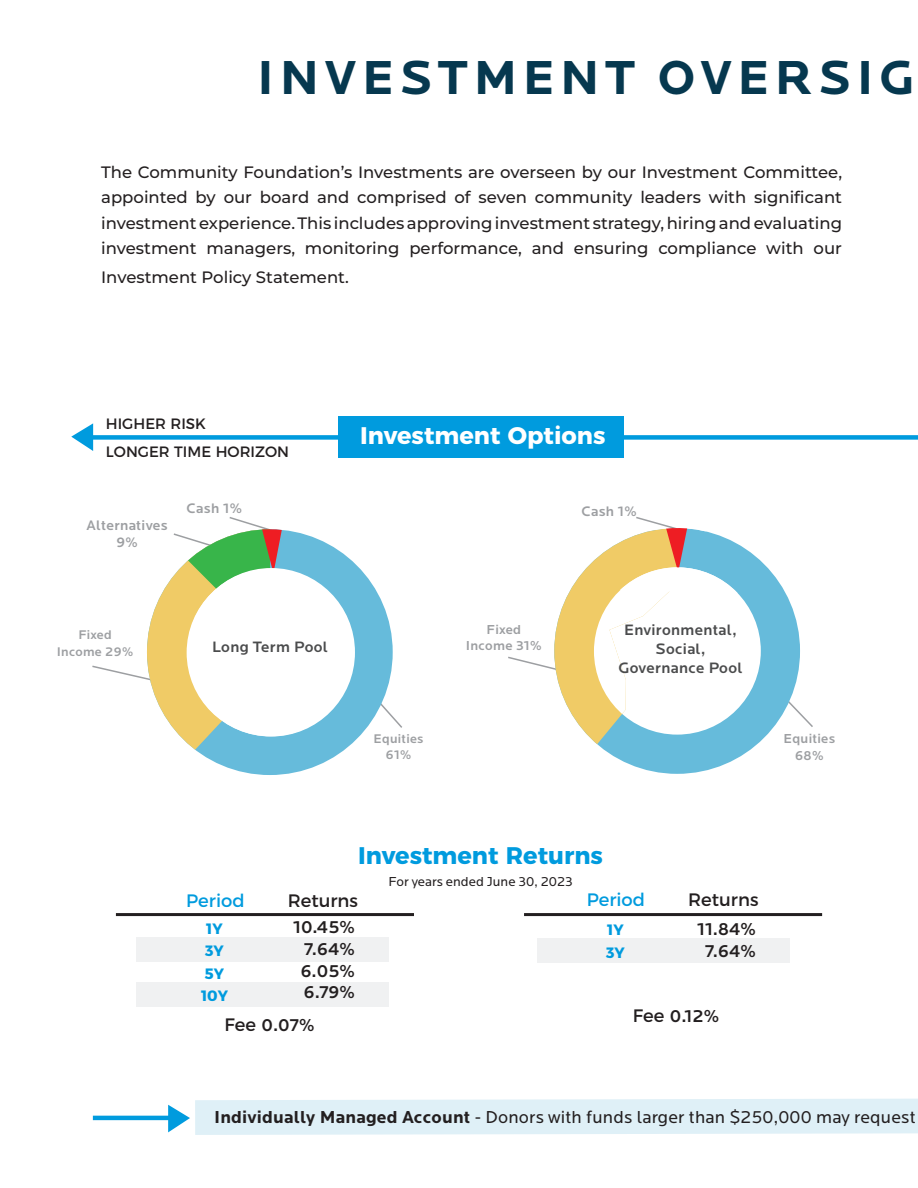
<style>
.page{position:relative;width:918px;height:1188px;background:#fff}
.page>*{position:absolute;margin:0;border:0;box-sizing:border-box;transform-origin:0 0}
.t1{font:700 49.5px "Locator";letter-spacing:.115em;color:#06384f}
.t2{font:700 24px "Montserrat";color:#009bde}
.t3{font:700 24px "Montserrat";color:#fff}
.t4{font:18px "Locator";letter-spacing:.01em;color:#231f20}
.t5{font:500 18px/21.6px "Locator";color:#231f20;text-align:justify}
.t6{font:18px "Montserrat";color:#231f20}
.t7{font:18px "Montserrat";color:#009bde}
.t8{font:500 18px "Locator";color:#231f1f}
.t9{font:500 16.5px/25.5px "Montserrat";color:#231f20;text-align:justify}
.t10{font:500 15.6px/18.8px "Locator";letter-spacing:.02em;color:#4b4c4d;text-align:center}
.t11{font:15px "Montserrat";color:#231f20}
.t12{font:700 15px/22.5px "Montserrat";color:#009bde;text-align:center}
.t13{font:500 14.4px/17px "Locator";letter-spacing:.02em;color:#9d9fa2;text-align:center}
.t14{font:500 13.5px/17px "Locator";letter-spacing:.02em;color:#9d9fa2;text-align:center}
.t15{font:13.5px "Locator";color:#231f20}
.t16{font:500 13.05px/17px "Locator";letter-spacing:.02em;color:#9d9fa2;text-align:center}
.s1{font-family:"Montserrat";font-weight:400}
.s2{font-weight:700}
</style>
<div class="page">
<svg style="left:373px;top:699px;width:29px;height:29px"></svg>
<svg style="left:786px;top:701px;width:27px;height:26px"></svg>
<div style="left:84px;top:435px;width:834px;height:5px;background:#009bde"></div>
<svg style="left:71px;top:423px;width:22px;height:28px"></svg>
<hr style="left:116px;top:913px;width:298px;height:3px;background:#231f20">
<hr style="left:524px;top:913px;width:298px;height:3px;background:#231f20">
<div style="left:136px;top:937px;width:253px;height:24px;background:#f0f1f2"></div>
<div style="left:136px;top:982px;width:253px;height:24px;background:#f0f1f2"></div>
<hr style="left:93px;top:1116px;width:84px;height:4px;background:#009bde">
<div style="left:338px;top:417px;width:285px;height:41px;background:#009bde"></div>
<div style="left:537px;top:938px;width:253px;height:25px;background:#f0f1f2"></div>
<div style="left:147px;top:529px;width:246px;height:246px;background:#66bbdb;border-radius:50%"></div>
<svg style="left:92px;top:517px;width:194px;height:244px"></svg>
<div style="left:554px;top:528px;width:246px;height:246px;background:#66bbdb;border-radius:50%"></div>
<div style="left:594px;top:567px;width:167px;height:168px;background:#fff;border-radius:50%"></div>
<div style="left:187px;top:568px;width:168px;height:169px;background:#fff;border-radius:50%"></div>
<svg style="left:168px;top:1099px;width:750px;height:36px;background:#ddeff7"></svg>
<svg style="left:508px;top:517px;width:230px;height:242px"></svg>
<h1 class="t1" style="left:257px;top:50px;width:658px">INVESTMENT OVERSIG</h1>
<p class="t9" style="left:101px;top:159px;width:742px">The Community Foundation’s Investments are overseen by our Investment Committee, appointed by our board and comprised of seven community leaders with significant investment experience. This includes approving investment strategy, hiring and evaluating investment managers, monitoring performance, and ensuring compliance with our</p>
<p class="t9" style="left:101px;top:264px;width:249px">Investment Policy Statement.</p>
<p class="t11" style="left:106px;top:411px;width:102px">HIGHER RISK</p>
<p class="t11" style="left:106px;top:440px;width:185px">LONGER TIME HORIZON</p>
<h2 class="t3" style="left:360px;top:416px;width:247px">Investment Options</h2>
<p class="t13" style="left:87px;top:517px;width:83px">Alternatives<br>9%</p>
<p class="t13" style="left:187px;top:500px;width:57px">Cash 1%</p>
<p class="t13" style="left:581px;top:503px;width:57px">Cash 1%</p>
<p class="t16" style="left:57px;top:626px;width:78px">Fixed<br>Income 29%</p>
<p class="t10" style="left:212px;top:638px;width:117px">Long Term Pool</p>
<p class="t14" style="left:466px;top:621px;width:77px">Fixed<br>Income 31%</p>
<p class="t10" style="left:619px;top:621px;width:126px">Environmental,<br>Social,<br>Governance Pool</p>
<p class="t16" style="left:374px;top:731px;width:51px;line-height:15.6px">Equities<br>61%</p>
<p class="t14" style="left:784px;top:731px;width:53px;line-height:16.2px">Equities<br>68%</p>
<h2 class="t2" style="left:358px;top:835px;width:246px">Investment Returns</h2>
<p class="t7" style="left:186px;top:886px;width:60px">Period</p>
<p class="t6" style="left:288px;top:886px;width:72px">Returns</p>
<p class="t12" style="left:201px;top:916px;width:29px">1Y<br>3Y<br>5Y<br>10Y</p>
<p class="t8" style="left:293px;top:917px;width:64px">10.45%</p>
<p class="t5" style="left:301px;top:939px;width:56px">7.64% 6.05% 6.79%</p>
<p class="t5" style="left:225px;top:1015px;width:92px"><span class="s1">Fee</span> 0.07%</p>
<p class="t15" style="left:389px;top:874px;width:186px">For years ended June 30, 2023</p>
<p class="t7" style="left:587px;top:885px;width:60px">Period</p>
<p class="t6" style="left:688px;top:885px;width:72px">Returns</p>
<p class="t12" style="left:606px;top:918px;width:20px;text-align:left">1Y<br>3Y</p>
<p class="t8" style="left:697px;top:919px;width:60px">11.84%</p>
<p class="t5" style="left:705px;top:940px;width:53px">7.64%</p>
<p class="t5" style="left:633px;top:1006px;width:88px"><span class="s1">Fee</span> 0.12%</p>
<p class="t4" style="left:214px;top:1107px;width:703px"><span class="s2">Individually Managed Account</span> - Donors with funds larger than $250,000 may request</p>
</div>
